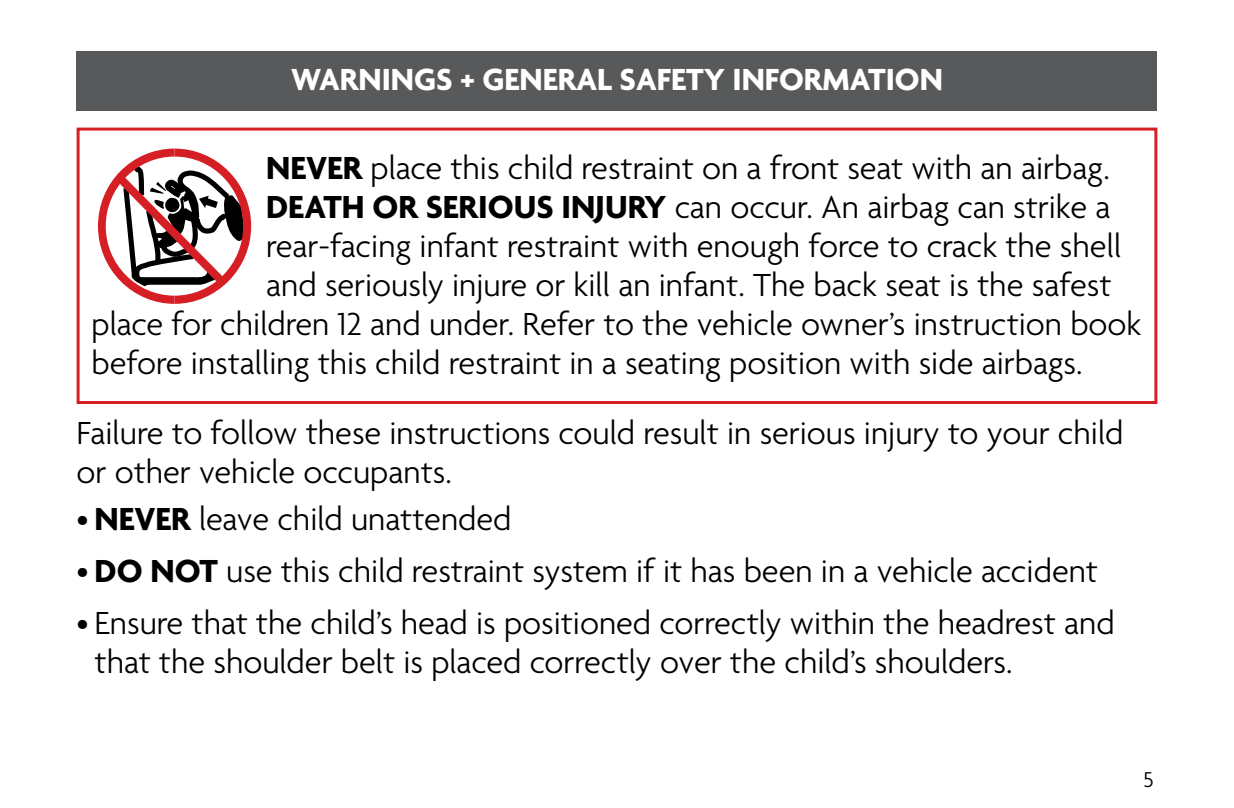
<style>
.page{position:relative;width:1234px;height:808px;background:#fff}
.page>*{position:absolute;margin:0;border:0;box-sizing:border-box;transform-origin:0 0}
.P_-_WARNING_MAIN_TEXT___Above{font:300 34.5px/39px "Agenda";color:#000}
.t1{font:700 33px "Agenda";color:#fff}
.t2{font:300 23.4px "Agenda";color:#000}
.s1{font-weight:700}
</style>
<div class="page">
<div style="left:77px;top:128px;width:1080px;height:276px;border:3px solid #d61f25"></div>
<svg style="left:98px;top:149px;width:153px;height:155px"></svg>
<div style="left:77px;top:51px;width:1080px;height:60px;background:#58595b"></div>
<p class="t1" style="left:291px;top:61px;width:653px">WARNINGS + GENERAL SAFETY INFORMATION</p>
<p class="P_-_WARNING_MAIN_TEXT___Above" style="left:266px;top:151px;width:845px"><span class="s1">NEVER</span> place this child restraint on a front seat with an airbag.</p>
<p class="P_-_WARNING_MAIN_TEXT___Above" style="left:266px;top:190px;width:845px"><span class="s1">DEATH OR SERIOUS INJURY</span> can occur. An airbag can strike a</p>
<p class="P_-_WARNING_MAIN_TEXT___Above" style="left:266px;top:229px;width:856px">rear-facing infant restraint with enough force to crack the shell</p>
<p class="P_-_WARNING_MAIN_TEXT___Above" style="left:266px;top:268px;width:846px">and seriously injure or kill an infant. The back seat is the safest</p>
<p class="P_-_WARNING_MAIN_TEXT___Above" style="left:92px;top:307px;width:1051px">place for children 12 and under. Refer to the vehicle owner’s instruction book</p>
<p class="P_-_WARNING_MAIN_TEXT___Above" style="left:92px;top:346px;width:992px">before installing this child restraint in a seating position with side airbags.</p>
<p class="P_-_WARNING_MAIN_TEXT___Above" style="left:77px;top:415px;width:1047px">Failure to follow these instructions could result in serious injury to your child or other vehicle occupants.</p>
<p class="P_-_WARNING_MAIN_TEXT___Above" style="left:77px;top:502px;width:436px">• <span class="s1">NEVER</span> leave child unattended</p>
<p class="P_-_WARNING_MAIN_TEXT___Above" style="left:77px;top:553px;width:1022px">• <span class="s1">DO NOT</span> use this child restraint system if it has been in a vehicle accident</p>
<p class="P_-_WARNING_MAIN_TEXT___Above" style="left:95px;top:605px;width:1021px;text-indent:-18px">• Ensure that the child’s head is positioned correctly within the headrest and that the shoulder belt is placed correctly over the child’s shoulders.</p>
<p class="t2" style="left:1142px;top:767px;width:12px">5</p>
</div>
